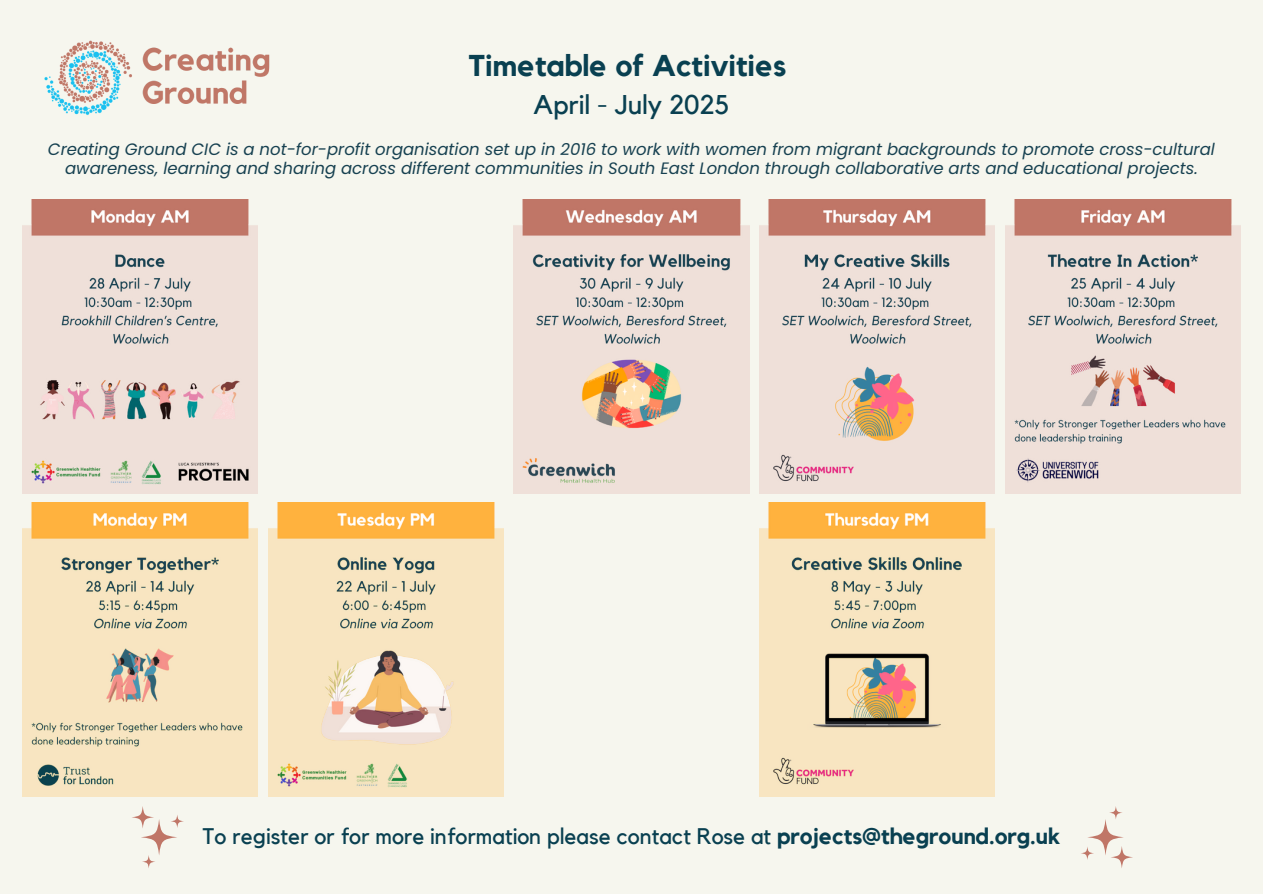
<style>
.page{position:relative;width:1263px;height:894px;background:#fff}
.page>*{position:absolute;margin:0;border:0;box-sizing:border-box;transform-origin:0 0}
.t1{font:700 30px "Kollektif";color:#094051}
.t2{font:27px "Kollektif";color:#094051}
.t3{font:22.5px "Kollektif";color:#094051}
.t4{font:italic 16.5px/19.2px "Poppins";color:#174151;text-align:center}
.s1{font-weight:700}
</style>
<div class="page">
<div style="left:0;top:0;width:1263px;height:893px;background:#f6f6ee"></div>
<img style="left:44px;top:40px;width:226px;height:75px">
<img style="left:1005px;top:200px;width:236px;height:293px">
<img style="left:23px;top:200px;width:235px;height:293px">
<img style="left:760px;top:200px;width:235px;height:293px">
<img style="left:514px;top:200px;width:235px;height:293px">
<img style="left:23px;top:502px;width:235px;height:293px">
<img style="left:268px;top:502px;width:235px;height:293px">
<svg style="left:1080px;top:846px;width:14px;height:13px"></svg>
<svg style="left:1109px;top:805px;width:14px;height:14px"></svg>
<svg style="left:1087px;top:818px;width:37px;height:37px"></svg>
<svg style="left:1110px;top:845px;width:23px;height:23px"></svg>
<svg style="left:170px;top:814px;width:14px;height:13px"></svg>
<svg style="left:142px;top:854px;width:13px;height:14px"></svg>
<svg style="left:141px;top:818px;width:36px;height:37px"></svg>
<svg style="left:131px;top:805px;width:23px;height:23px"></svg>
<img style="left:760px;top:502px;width:235px;height:293px">
<p class="t1" style="left:468px;top:52px;width:319px">Timetable of Activities</p>
<p class="t2" style="left:534px;top:92px;width:197px">April - July 2025</p>
<h1 class="t4" style="left:48px;top:139px;width:1168px">Creating Ground CIC is a not-for-profit organisation set up in 2016 to work with women from migrant backgrounds to promote cross-cultural awareness, learning and sharing across different communities in South East London through collaborative arts and educational projects.</h1>
<p class="t3" style="left:203px;top:825px;width:859px">To register or for more information please contact Rose at <span class="s1">projects@theground.org.uk</span></p>
</div>
